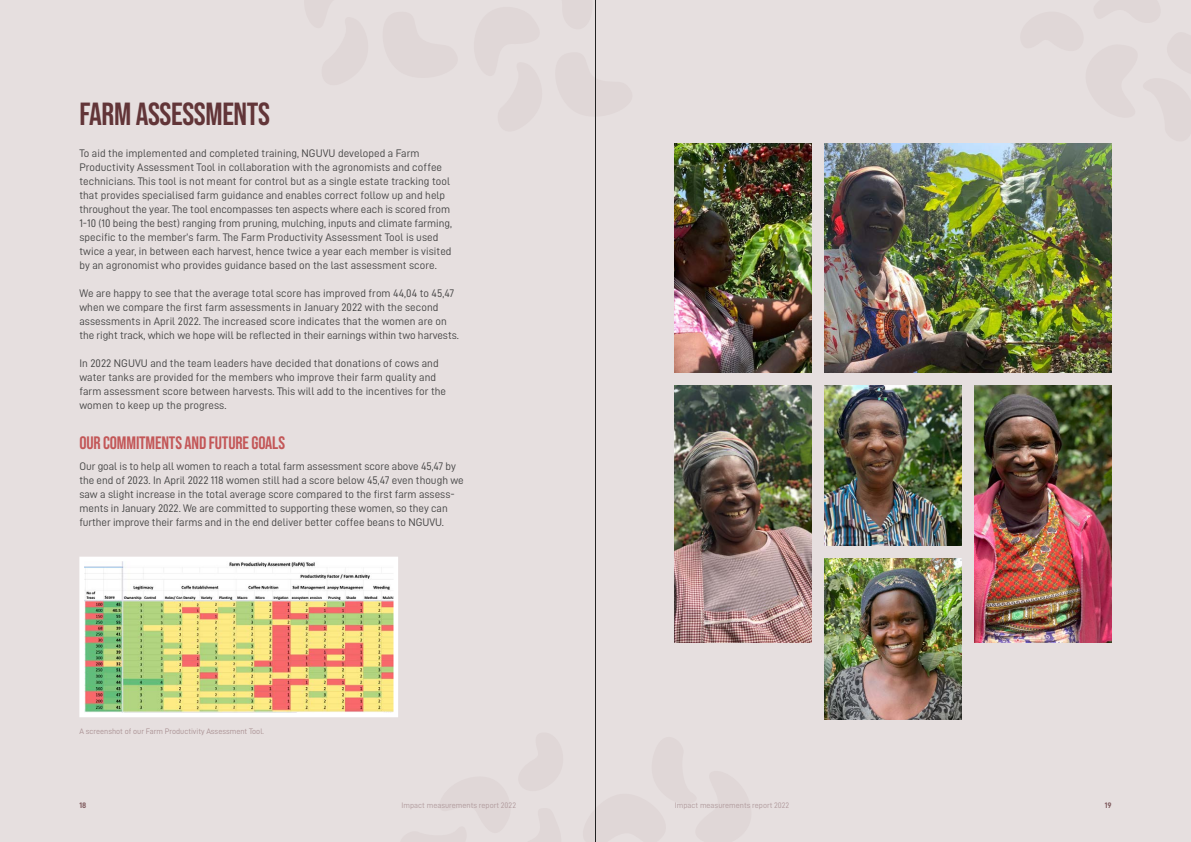
<style>
.page{position:relative;width:1191px;height:842px;background:#e6dfdf}
.page>*{position:absolute;margin:0;border:0;box-sizing:border-box;transform-origin:0 0}
.Title_H3{font:700 32px "Bebas Neue Pro";letter-spacing:-.01em;color:#623538}
.Title_H4{font:700 18px "Bebas Neue Pro";letter-spacing:-.01em;color:#c35758}
.Body_text{font:11px/14px "D DIN";letter-spacing:.005em;color:#434343}
.t1{font:8px "D DIN";color:#b09a9c}
.Foot_note{font:8px "D DIN";color:#a99092}
.t2{font:8px "D DIN Bold";color:#815d60}
</style>
<div class="page">
<svg style="left:79px;top:557px;width:319px;height:160px;background:#ddd2a2"></svg>
<img style="left:975px;top:385px;width:136px;height:258px">
<img style="left:825px;top:144px;width:286px;height:228px">
<img style="left:825px;top:385px;width:136px;height:161px">
<img style="left:825px;top:559px;width:136px;height:160px">
<img style="left:675px;top:385px;width:136px;height:258px">
<img style="left:675px;top:144px;width:136px;height:228px">
<svg style="left:1011px;top:143px;width:101px;height:12px"></svg>
<hr style="left:595px;top:0;width:1px;height:842px;background:#222">
<p class="Title_H3" style="left:79px;top:95px;width:192px">FARM ASSESSMENTS</p>
<p class="Body_text" style="left:79px;top:146px;width:374px">To aid the implemented and completed training, NGUVU developed a Farm Productivity Assessment Tool in collaboration with the agronomists and coffee technicians. This tool is not meant for control but as a single estate tracking tool that provides specialised farm guidance and enables correct follow up and help throughout the year. The tool encompasses ten aspects where each is scored from 1-10 (10 being the best) ranging from pruning, mulching, inputs and climate farming, specific to the member’s farm. The Farm Productivity Assessment Tool is used twice a year, in between each harvest, hence twice a year each member is visited by an agronomist who provides guidance based on the last assessment score.</p>
<p class="Body_text" style="left:79px;top:286px;width:381px">We are happy to see that the average total score has improved from 44,04 to 45,47 when we compare the first farm assessments in January 2022 with the second assessments in April 2022. The increased score indicates that the women are on the right track, which we hope will be reflected in their earnings within two harvests.</p>
<p class="Body_text" style="left:79px;top:356px;width:368px">In 2022 NGUVU and the team leaders have decided that donations of cows and water tanks are provided for the members who improve their farm quality and farm assessment score between harvests. This will add to the incentives for the women to keep up the progress.</p>
<p class="Title_H4" style="left:79px;top:433px;width:207px">OUR COMMITMENTS AND FUTURE GOALS</p>
<p class="Body_text" style="left:79px;top:459px;width:386px">Our goal is to help all women to reach a total farm assessment score above 45,47 by the end of 2023. In April 2022 118 women still had a score below 45,47 even though we saw a slight increase in the total average score compared to the first farm assess&shy;ments in January 2022. We are committed to supporting these women, so they can further improve their farms and in the end deliver better coffee beans to NGUVU.</p>
<p class="Foot_note" style="left:79px;top:727px;width:186px">A screenshot of our Farm Productivity Assessment Tool.</p>
<p class="t2" style="left:79px;top:801px;width:8px">18</p>
<p class="t1" style="left:401px;top:801px;width:116px">Impact measurements report 2022</p>
<p class="t1" style="left:675px;top:801px;width:116px">Impact measurements report 2022</p>
<p class="t2" style="left:1104px;top:801px;width:8px">19</p>
</div>
